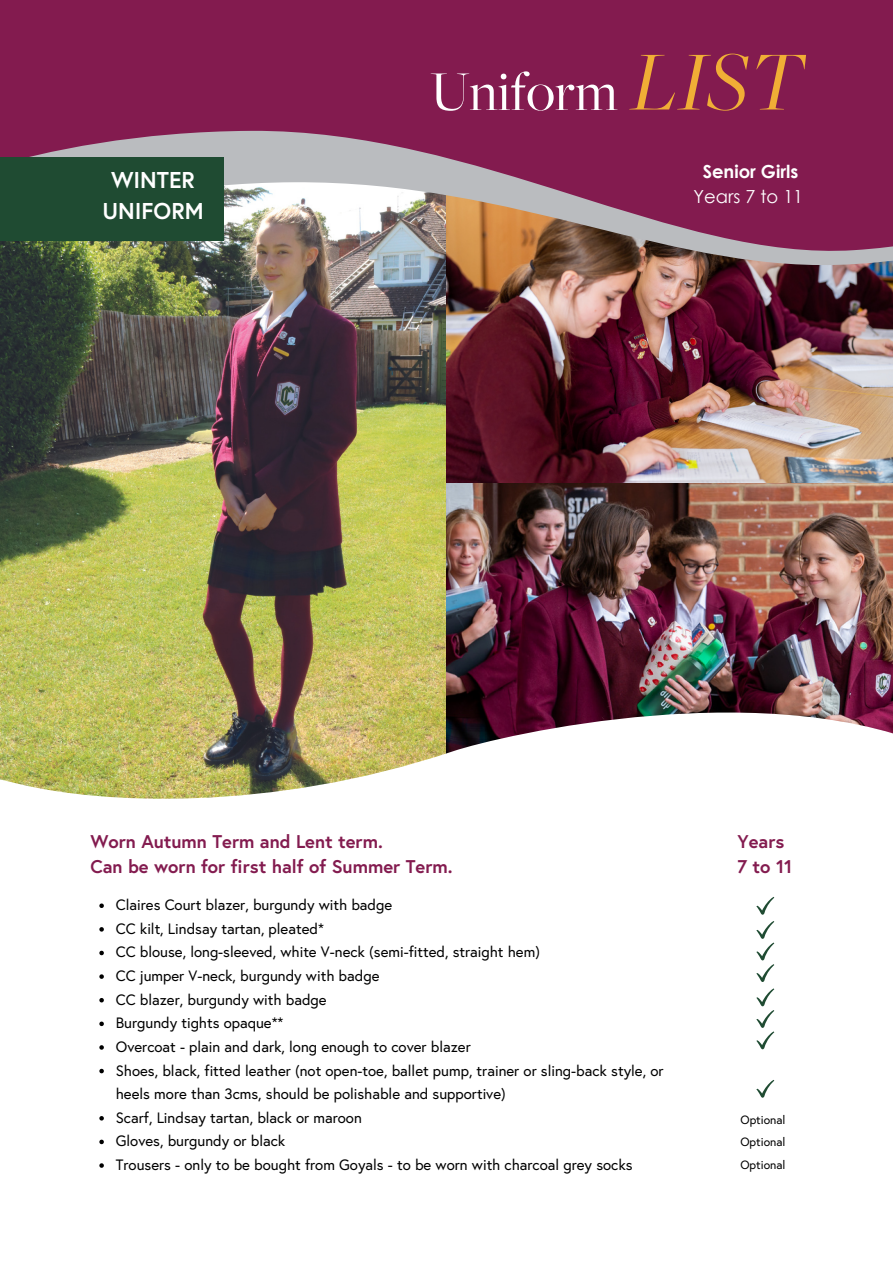
<style>
.page{position:relative;width:893px;height:1264px;background:#fff}
.page>*{position:absolute;margin:0;border:0;box-sizing:border-box;transform-origin:0 0}
.t1{font:italic 87.3px "Freight Big Pro";color:#f0ae36}
.t2{font:58.2px "Freight Big Pro";color:#fff}
.t3{font:700 22.8px "Europa";color:#fff}
.t4{font:700 18.45px "Europa";color:#831b4f}
.t5{font:700 18px "Century Gothic";color:#fff}
.t6{font:18px "Century Gothic";color:#fff}
.t7{font:15px/23.5px "Europa";color:#000}
.t8{font:12px "Europa";color:#000}
</style>
<div class="page">
<img style="left:0;top:288px;width:446px;height:383px">
<img style="left:446px;top:288px;width:446px;height:383px">
<img style="left:0;top:671px;width:892px;height:285px">
<img style="left:0;top:261px;width:892px;height:27px">
<svg style="left:0;top:0;width:892px;height:261px;background:#8e3e61"></svg>
<svg style="left:99px;top:903px;width:5px;height:5px"></svg>
<svg style="left:99px;top:927px;width:5px;height:4px"></svg>
<svg style="left:99px;top:950px;width:5px;height:5px"></svg>
<svg style="left:99px;top:974px;width:5px;height:4px"></svg>
<svg style="left:99px;top:998px;width:5px;height:4px"></svg>
<svg style="left:99px;top:1021px;width:5px;height:5px"></svg>
<svg style="left:99px;top:1045px;width:5px;height:4px"></svg>
<svg style="left:99px;top:1068px;width:5px;height:5px"></svg>
<svg style="left:99px;top:1116px;width:5px;height:4px"></svg>
<svg style="left:99px;top:1139px;width:5px;height:5px"></svg>
<svg style="left:99px;top:1163px;width:5px;height:4px"></svg>
<svg style="left:756px;top:896px;width:18px;height:18px"></svg>
<svg style="left:756px;top:920px;width:18px;height:62px"></svg>
<svg style="left:756px;top:1080px;width:18px;height:17px"></svg>
<svg style="left:756px;top:988px;width:18px;height:61px"></svg>
<div style="left:0;top:157px;width:224px;height:84px;background:#1f4b32"></div>
<p class="t3" style="left:111px;top:165px;width:85px">WINTER</p>
<p class="t3" style="left:102px;top:197px;width:103px">UNIFORM</p>
<p class="t2" style="left:430px;top:60px;width:189px">Uniform</p>
<p class="t1" style="left:631px;top:35px;width:174px">LIST</p>
<p class="t5" style="left:702px;top:160px;width:97px">Senior Girls</p>
<p class="t6" style="left:693px;top:185px;width:111px">Years 7 to 11</p>
<p class="t4" style="left:90px;top:829px;width:294px">Worn Autumn Term and Lent term.</p>
<p class="t4" style="left:90px;top:854px;width:364px">Can be worn for first half of Summer Term.</p>
<p class="t4" style="left:737px;top:829px;width:48px">Years</p>
<p class="t4" style="left:737px;top:854px;width:56px">7 to 11</p>
<p class="t7" style="left:116px;top:893px;width:278px">Claires Court blazer, burgundy with badge</p>
<p class="t7" style="left:116px;top:916px;width:210px">CC kilt, Lindsay tartan, pleated*</p>
<p class="t7" style="left:116px;top:940px;width:425px">CC blouse, long-sleeved, white V-neck (semi-fitted, straight hem)</p>
<p class="t7" style="left:116px;top:963px;width:265px">CC jumper V-neck, burgundy with badge</p>
<p class="t7" style="left:116px;top:987px;width:212px">CC blazer, burgundy with badge</p>
<p class="t7" style="left:116px;top:1011px;width:169px">Burgundy tights opaque**</p>
<p class="t7" style="left:116px;top:1034px;width:356px">Overcoat - plain and dark, long enough to cover blazer</p>
<p class="t7" style="left:116px;top:1058px;width:549px">Shoes, black, fitted leather (not open-toe, ballet pump, trainer or sling-back style, or heels more than 3cms, should be polishable and supportive)</p>
<p class="t7" style="left:116px;top:1105px;width:247px">Scarf, Lindsay tartan, black or maroon</p>
<p class="t7" style="left:116px;top:1129px;width:171px">Gloves, burgundy or black</p>
<p class="t7" style="left:116px;top:1152px;width:518px">Trousers - only to be bought from Goyals - to be worn with charcoal grey socks</p>
<p class="t8" style="left:740px;top:1111px;width:47px">Optional</p>
<p class="t8" style="left:740px;top:1134px;width:47px">Optional</p>
<p class="t8" style="left:740px;top:1157px;width:47px">Optional</p>
</div>
